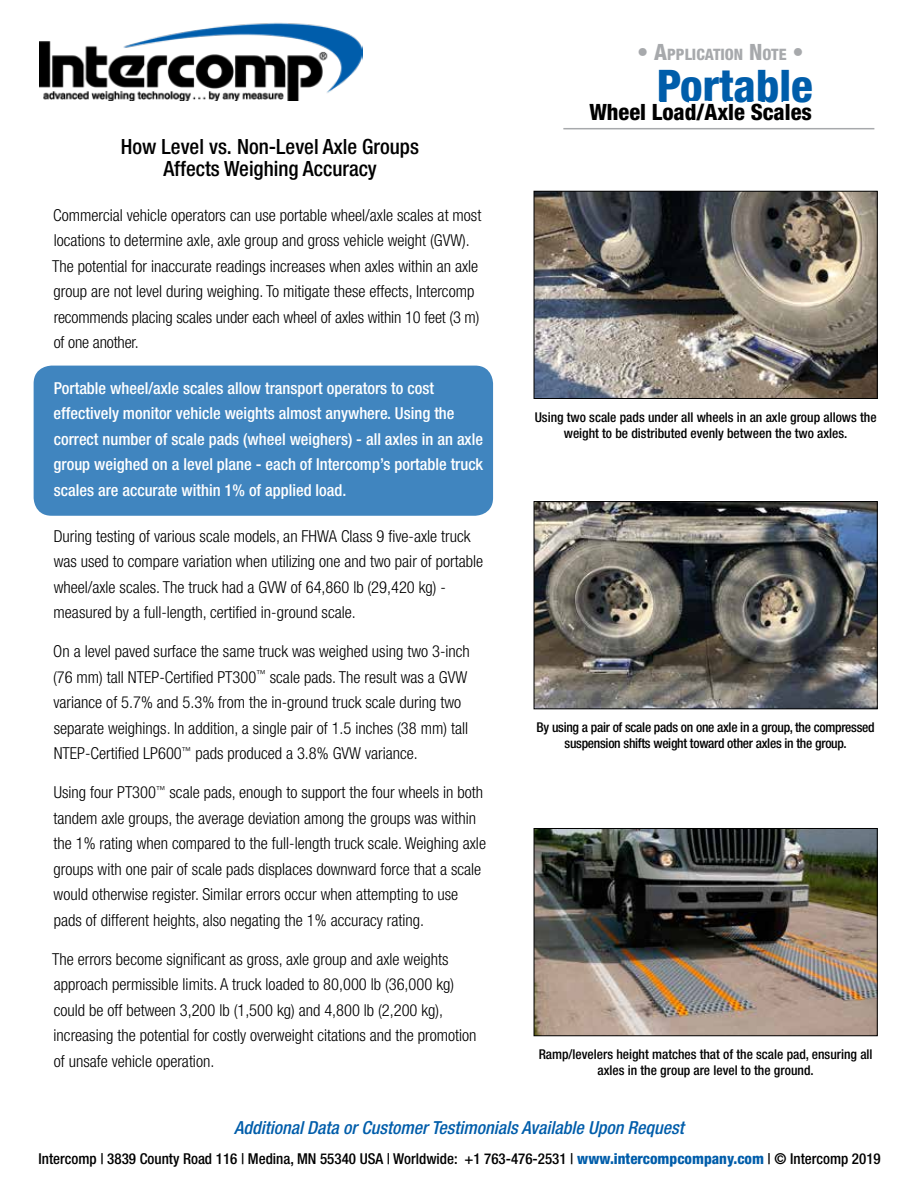
<style>
.page{position:relative;width:918px;height:1188px;background:#fff}
.page>*{position:absolute;margin:0;border:0;box-sizing:border-box;transform-origin:0 0}
.t1{font:800 condensed 45px "Helvetica Neue LT Std";color:#005daa}
.t2{font:800 condensed 22.5px "Helvetica Neue LT Std";color:#000}
.t3{font:500 condensed 21px/22.5px "Helvetica Neue LT Std";color:#000;text-align:center}
.t4{font:italic 500 condensed 18px "Helvetica Neue LT Std";color:#005daa}
.t5{font:300 condensed 16.5px/25.5px "Helvetica Neue LT Std";color:#000}
.t6{font:500 condensed 16.5px/25.5px "Helvetica Neue LT Std";color:#fff}
.t7{font:800 condensed 15.75px "Helvetica Neue LT Std";color:#a7a9ac}
.t8{font:500 condensed 15px "Helvetica Neue LT Std";color:#000}
.t9{font:500 condensed 13.5px/16.2px "Helvetica Neue LT Std";color:#000;text-align:center}
.t10{font:500 condensed 13.5px/16.2px "Helvetica Neue LT Std";letter-spacing:-.02em;color:#000;text-align:center}
.s1{font-size:22.5px}
.s2{font-weight:800;color:#005daa}
</style>
<div class="page">
<img style="left:40px;top:22px;width:323px;height:79px">
<hr style="left:563px;top:128px;width:311px;height:1px;background:#a7a9ac">
<div style="left:34px;top:366px;width:459px;height:150px;background:#4085bf;border-radius:18px"></div>
<svg style="left:583px;top:129px;width:235px;height:62px"></svg>
<img style="left:536px;top:193px;width:340px;height:204px">
<div style="left:534px;top:191px;width:344px;height:208px;border:1px solid #000"></div>
<img style="left:536px;top:503px;width:340px;height:204px">
<div style="left:534px;top:501px;width:344px;height:208px;border:1px solid #000"></div>
<img style="left:536px;top:830px;width:340px;height:204px">
<div style="left:534px;top:828px;width:344px;height:208px;border:1px solid #000"></div>
<p class="t3" style="left:121px;top:135px;width:300px">How Level vs. Non-Level Axle Groups<br>Affects Weighing Accuracy</p>
<p class="t5" style="left:52px;top:202px;width:431px">Commercial vehicle operators can use portable wheel/axle scales at most locations to determine axle, axle group and gross vehicle weight (GVW).<br>The potential for inaccurate readings increases when axles within an axle group are not level during weighing. To mitigate these effects, Intercomp recommends placing scales under each wheel of axles within 10 feet (3 m) of one another.</p>
<p class="t6" style="left:54px;top:375px;width:431px">Portable wheel/axle scales allow transport operators to cost effectively monitor vehicle weights almost anywhere. Using the correct number of scale pads (wheel weighers) - all axles in an axle group weighed on a level plane - each of Intercomp’s portable truck scales are accurate within 1% of applied load.</p>
<p class="t5" style="left:54px;top:523px;width:431px">During testing of various scale models, an FHWA Class 9 five-axle truck was used to compare variation when utilizing one and two pair of portable wheel/axle scales. The truck had a GVW of 64,860 lb (29,420 kg) - measured by a full-length, certified in-ground scale.</p>
<p class="t5" style="left:53px;top:638px;width:418px">On a level paved surface the same truck was weighed using two 3-inch (76 mm) tall NTEP-Certified PT300<sup>™</sup> scale pads. The result was a GVW variance of 5.7% and 5.3% from the in-ground truck scale during two separate weighings. In addition, a single pair of 1.5 inches (38 mm) tall NTEP-Certified LP600<sup>™</sup> pads produced a 3.8% GVW variance.</p>
<p class="t5" style="left:53px;top:779px;width:434px">Using four PT300<sup>™</sup> scale pads, enough to support the four wheels in both tandem axle groups, the average deviation among the groups was within the 1% rating when compared to the full-length truck scale. Weighing axle groups with one pair of scale pads displaces downward force that a scale would otherwise register. Similar errors occur when attempting to use pads of different heights, also negating the 1% accuracy rating.</p>
<p class="t5" style="left:52px;top:946px;width:426px">The errors become significant as gross, axle group and axle weights approach permissible limits. A truck loaded to 80,000 lb (36,000 kg) could be off between 3,200 lb (1,500 kg) and 4,800 lb (2,200 kg), increasing the potential for costly overweight citations and the promotion of unsafe vehicle operation.</p>
<p class="t7" style="left:637px;top:45px;width:168px"><span class="s1">• A</span>PPLICATION <span class="s1">N</span>OTE <span class="s1">•</span></p>
<h1 class="t1" style="left:657px;top:58px;width:157px">Portable</h1>
<h2 class="t2" style="left:589px;top:98px;width:224px">Wheel Load/Axle Scales</h2>
<p class="t9" style="left:535px;top:409px;width:343px">Using two scale pads under all wheels in an axle group allows the weight to be distributed evenly between the two axles.</p>
<p class="t10" style="left:537px;top:719px;width:340px">By using a pair of scale pads on one axle in a group, the compressed suspension shifts weight toward other axles in the group.</p>
<p class="t9" style="left:539px;top:1046px;width:335px">Ramp/levelers height matches that of the scale pad, ensuring all axles in the group are level to the ground.</p>
<p class="t4" style="left:234px;top:1117px;width:451px">Additional Data or Customer Testimonials Available Upon Request</p>
<p class="t8" style="left:39px;top:1150px;width:844px">Intercomp | 3839 County Road 116 | Medina, MN 55340 USA | Worldwide: +1 763-476-2531 | <span class="s2">www.intercompcompany.com</span> | © Intercomp 2019</p>
</div>
